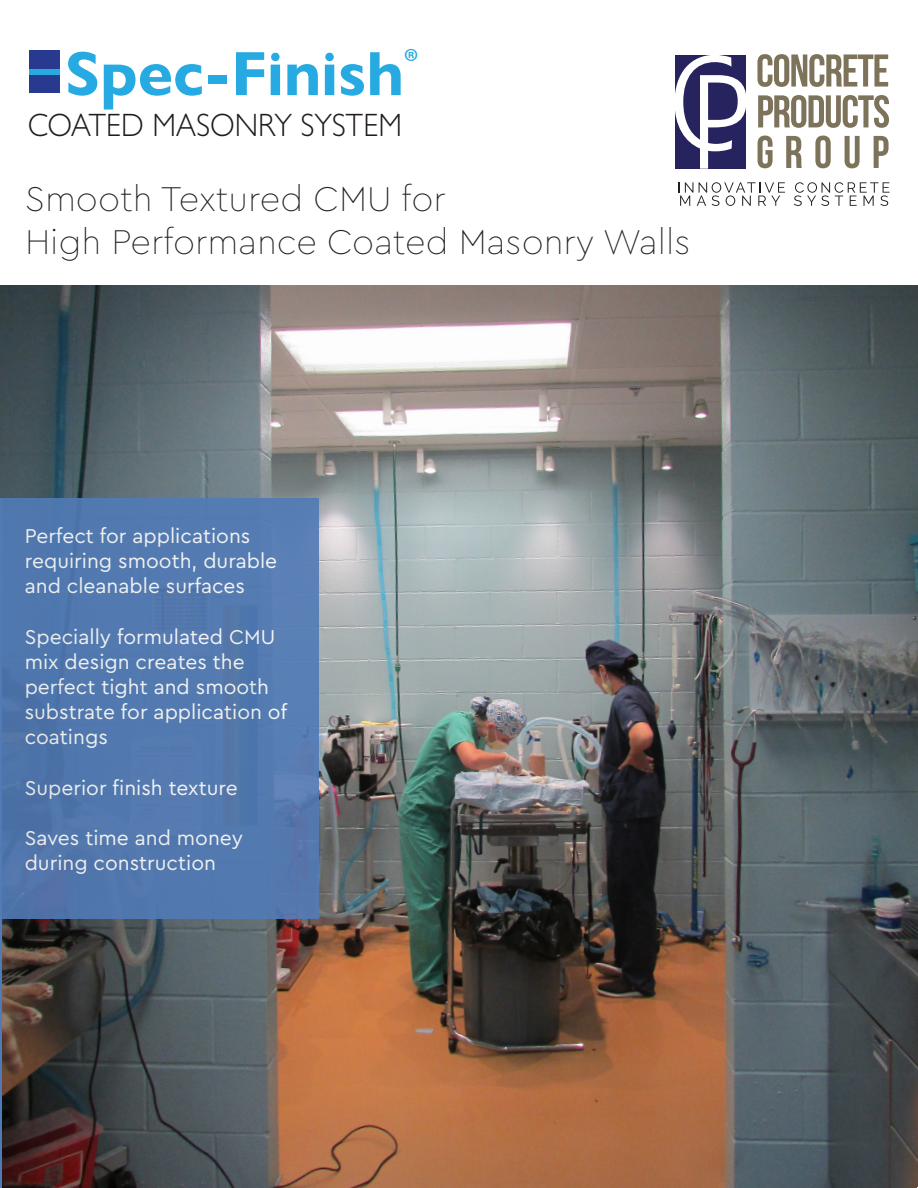
<style>
.page{position:relative;width:918px;height:1188px;background:#fff}
.page>*{position:absolute;margin:0;border:0;box-sizing:border-box;transform-origin:0 0}
.t1{font:700 62.85px "Gill Sans Nova";color:#26aae1}
.t2{font:100 36px "Cera Pro";color:#231f20}
.t3{font:300 32.4px "Gill Sans Nova";color:#211d1e;scale:.95 1}
.t4{font:21px/25.2px "Cera Pro";color:#fff}
</style>
<div class="page">
<img style="left:0;top:286px;width:918px;height:902px">
<div style="left:0;top:499px;width:319px;height:420px;background:#5279af"></div>
<div style="left:29px;top:51px;width:31px;height:42px;background:#283a8f"></div>
<div style="left:29px;top:69px;width:31px;height:6px;background:#28abe1"></div>
<svg style="left:675px;top:55px;width:71px;height:114px"></svg>
<svg style="left:757px;top:54px;width:131px;height:33px"></svg>
<svg style="left:758px;top:95px;width:131px;height:33px"></svg>
<svg style="left:758px;top:136px;width:15px;height:32px"></svg>
<svg style="left:786px;top:136px;width:16px;height:32px"></svg>
<svg style="left:815px;top:136px;width:16px;height:32px"></svg>
<svg style="left:845px;top:136px;width:15px;height:32px"></svg>
<svg style="left:874px;top:136px;width:15px;height:32px"></svg>
<svg style="left:679px;top:182px;width:106px;height:24px"></svg>
<svg style="left:794px;top:182px;width:96px;height:24px"></svg>
<hr style="left:0;top:499px;width:2px;height:689px;background:#517bb7">
<p class="t1" style="left:65px;top:35px;width:355px">Spec-Finish<sup>®</sup></p>
<p class="t3" style="left:28px;top:105px;width:395px">COATED MASONRY SYSTEM</p>
<p class="t2" style="left:25px;top:175px;width:422px">Smooth Textured CMU for</p>
<p class="t2" style="left:25px;top:218px;width:667px">High Performance Coated Masonry Walls</p>
<p class="t4" style="left:25px;top:522px;width:254px">Perfect for applications requiring smooth, durable and cleanable surfaces</p>
<p class="t4" style="left:25px;top:623px;width:264px">Specially formulated CMU mix design creates the perfect tight and smooth substrate for application of coatings</p>
<p class="t4" style="left:25px;top:774px;width:215px">Superior finish texture</p>
<p class="t4" style="left:25px;top:825px;width:220px">Saves time and money during construction</p>
</div>
